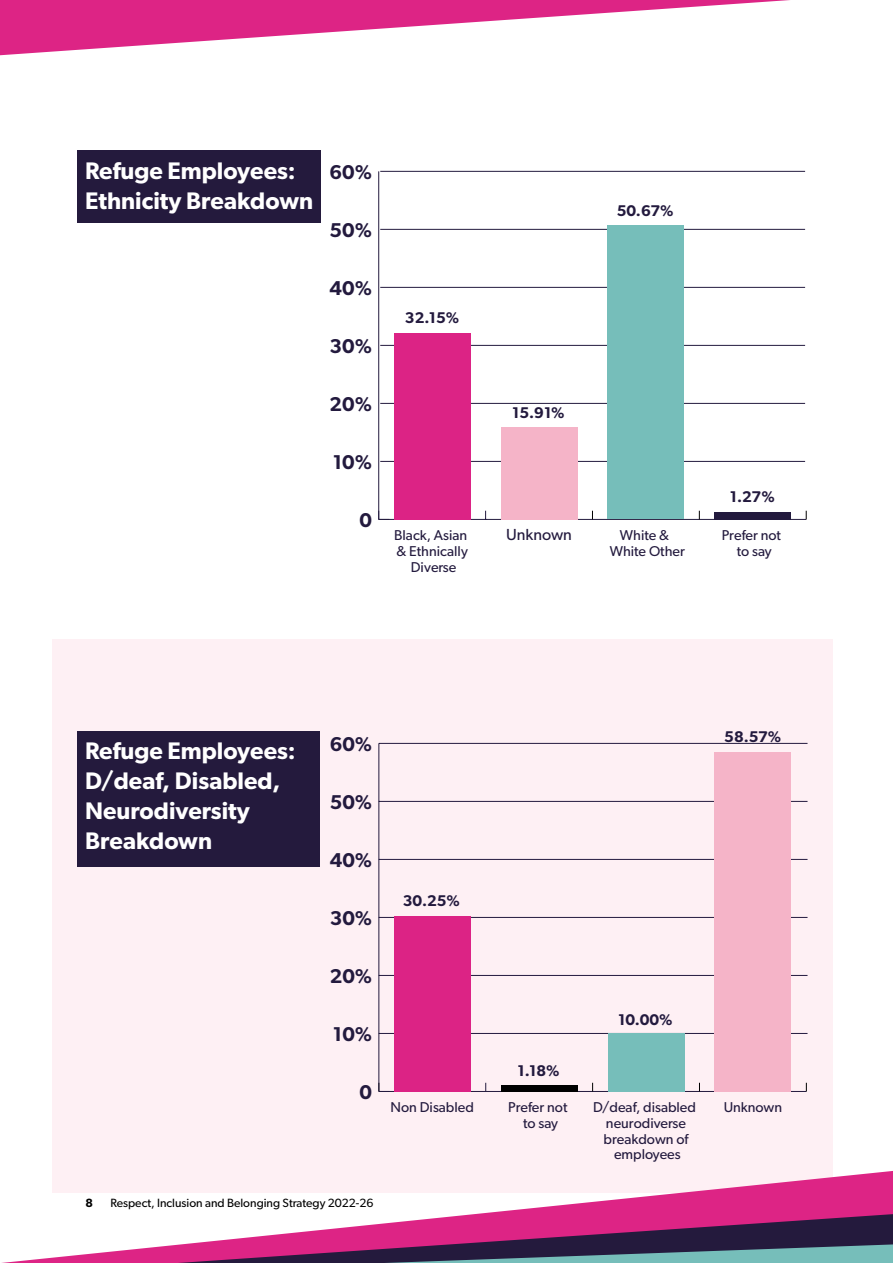
<style>
.page{position:relative;width:893px;height:1263px;background:#fff}
.page>*{position:absolute;margin:0;border:0;box-sizing:border-box;transform-origin:0 0}
.t1{font:600 24px/30px "Gibson";color:#fff}
.t2{font:600 20.1px "Gibson";color:#231a3e}
.t3{font:16.05px "Gibson";color:#231a3e}
.t4{font:600 15.6px "Gibson";color:#231a3e}
.t5{font:14.25px/15.8px "Gibson";color:#231a3e;text-align:center}
.t6{font:12px "Gibson";color:#000}
.t7{font:600 12px "Gibson";color:#000}
</style>
<div class="page">
<div style="left:52px;top:639px;width:780px;height:553px;background:#fef0f4"></div>
<svg style="left:1px;top:1171px;width:892px;height:92px"></svg>
<svg style="left:178px;top:1214px;width:715px;height:49px;background:#905181"></svg>
<svg style="left:0;top:0;width:790px;height:55px"></svg>
<div style="left:77px;top:731px;width:243px;height:135px;background:#241a3d"></div>
<div style="left:77px;top:150px;width:243px;height:72px;background:#241a3d"></div>
<hr style="left:379px;top:519px;width:427px;height:1px;background:#231a3e">
<hr style="left:378px;top:171px;width:1px;height:348px;background:#231a3e">
<svg style="left:378px;top:511px;width:11px;height:9px"></svg>
<hr style="left:380px;top:461px;width:425px;height:1px;background:#231a3e">
<hr style="left:380px;top:403px;width:425px;height:1px;background:#231a3e">
<hr style="left:380px;top:345px;width:425px;height:1px;background:#231a3e">
<hr style="left:380px;top:287px;width:425px;height:1px;background:#231a3e">
<hr style="left:380px;top:229px;width:425px;height:1px;background:#231a3e">
<hr style="left:380px;top:171px;width:425px;height:1px;background:#231a3e">
<div style="left:394px;top:333px;width:77px;height:186px;background:#dc2385"></div>
<div style="left:501px;top:427px;width:76px;height:92px;background:#f5b4c8"></div>
<div style="left:607px;top:225px;width:77px;height:294px;background:#76beba"></div>
<div style="left:714px;top:512px;width:77px;height:7px;background:#231a3e"></div>
<hr style="left:379px;top:1091px;width:427px;height:1px;background:#231a3e">
<hr style="left:379px;top:743px;width:1px;height:348px;background:#231a3e">
<svg style="left:379px;top:1083px;width:11px;height:8px"></svg>
<hr style="left:379px;top:1033px;width:428px;height:1px;background:#231a3e">
<hr style="left:379px;top:975px;width:428px;height:1px;background:#231a3e">
<hr style="left:379px;top:917px;width:428px;height:1px;background:#231a3e">
<hr style="left:379px;top:859px;width:428px;height:1px;background:#231a3e">
<hr style="left:379px;top:801px;width:428px;height:1px;background:#231a3e">
<hr style="left:379px;top:743px;width:428px;height:1px;background:#231a3e">
<div style="left:394px;top:916px;width:77px;height:175px;background:#dc2385"></div>
<div style="left:501px;top:1085px;width:77px;height:6px;background:#000"></div>
<div style="left:608px;top:1033px;width:76px;height:58px;background:#76beba"></div>
<div style="left:714px;top:752px;width:77px;height:339px;background:#f5b4c8"></div>
<p class="t1" style="left:85px;top:155px;width:230px">Refuge Employees:<br>Ethnicity Breakdown</p>
<p class="t2" style="left:330px;top:160px;width:44px">60%</p>
<p class="t2" style="left:330px;top:218px;width:44px">50%</p>
<p class="t2" style="left:330px;top:276px;width:44px">40%</p>
<p class="t2" style="left:330px;top:334px;width:44px">30%</p>
<p class="t2" style="left:330px;top:392px;width:44px">20%</p>
<p class="t2" style="left:333px;top:450px;width:41px">10%</p>
<p class="t2" style="left:359px;top:508px;width:14px">0</p>
<p class="t4" style="left:405px;top:308px;width:56px">32.15%</p>
<p class="t4" style="left:512px;top:403px;width:54px">15.91%</p>
<p class="t5" style="left:394px;top:527px;width:74px">Black, Asian</p>
<p class="t3" style="left:506px;top:525px;width:67px">Unknown</p>
<p class="t5" style="left:396px;top:543px;width:73px">&amp; Ethnically<br>Diverse</p>
<p class="t4" style="left:617px;top:201px;width:58px">50.67%</p>
<p class="t5" style="left:610px;top:527px;width:77px">White &amp;<br>White Other</p>
<p class="t4" style="left:730px;top:487px;width:46px">1.27%</p>
<p class="t5" style="left:722px;top:527px;width:61px">Prefer not to say</p>
<p class="t1" style="left:85px;top:735px;width:212px">Refuge Employees:<br>D/deaf, Disabled,<br>Neurodiversity<br>Breakdown</p>
<p class="t2" style="left:330px;top:732px;width:44px">60%</p>
<p class="t2" style="left:330px;top:790px;width:44px">50%</p>
<p class="t2" style="left:330px;top:848px;width:44px">40%</p>
<p class="t2" style="left:330px;top:906px;width:44px">30%</p>
<p class="t2" style="left:330px;top:964px;width:44px">20%</p>
<p class="t2" style="left:333px;top:1022px;width:41px">10%</p>
<p class="t2" style="left:360px;top:1080px;width:14px">0</p>
<p class="t4" style="left:403px;top:892px;width:59px">30.25%</p>
<p class="t5" style="left:390px;top:1099px;width:85px">Non Disabled</p>
<p class="t7" style="left:86px;top:1196px;width:9px">8</p>
<p class="t6" style="left:110px;top:1196px;width:265px">Respect, Inclusion and Belonging Strategy 2022-26</p>
<p class="t4" style="left:724px;top:728px;width:59px">58.57%</p>
<p class="t4" style="left:518px;top:1061px;width:44px">1.18%</p>
<p class="t5" style="left:508px;top:1099px;width:61px">Prefer not to say</p>
<p class="t4" style="left:618px;top:1010px;width:56px">10.00%</p>
<p class="t5" style="left:593px;top:1099px;width:104px">D/deaf, disabled</p>
<p class="t5" style="left:724px;top:1099px;width:60px">Unknown</p>
<p class="t5" style="left:604px;top:1115px;width:86px">neurodiverse breakdown of employees</p>
</div>
